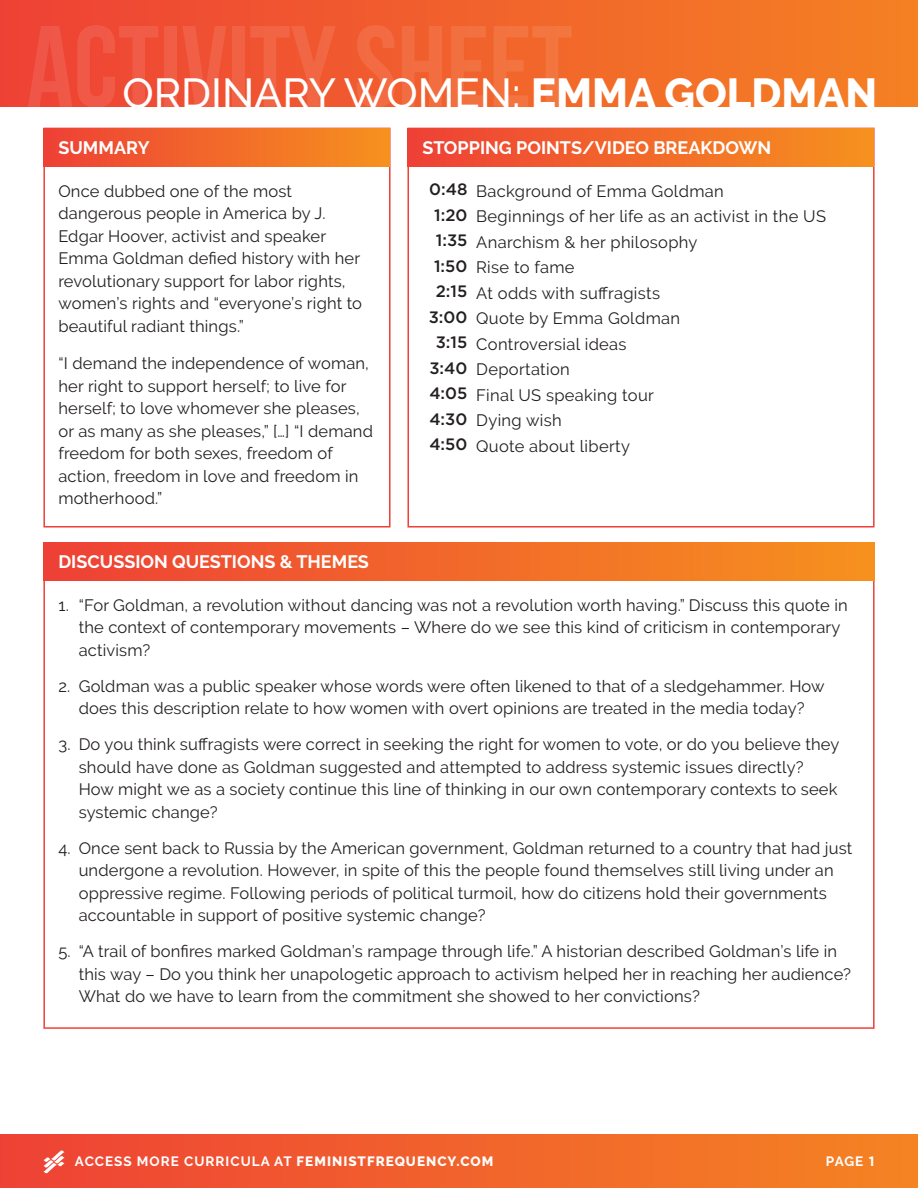
<style>
.page{position:relative;width:918px;height:1188px;background:#fff}
.page>*{position:absolute;margin:0;border:0;box-sizing:border-box;transform-origin:0 0}
.t1{font:700 115.35px "Bebas Neue";color:#fff}
.t2{font:500 41.85px "Raleway";color:#fff}
.t3{font:700 18px "Raleway";color:#fff}
.t4{font:16.5px/22.5px "Raleway";letter-spacing:.01em;color:#231f20}
.t5{font:500 16.5px "Gotham";color:#231f20}
.t6{font:700 13.5px "Raleway";letter-spacing:.075em;color:#fff}
.s1{font-weight:800}
.s2{font-family:"Gotham"}
</style>
<div class="page">
<div style="left:0;top:0;width:918px;height:107px;background:linear-gradient(to right,#ee4136,#f48123)"></div>
<div style="left:0;top:1134px;width:918px;height:54px;background:linear-gradient(to right,#ee4136,#f58322)"></div>
<svg style="left:43px;top:1150px;width:22px;height:23px"></svg>
<div style="left:43px;top:128px;width:348px;height:400px;border:2px solid #ee4036"></div>
<div style="left:43px;top:128px;width:346px;height:38px;background:linear-gradient(to right,#ee4036,#f6911e)"></div>
<div style="left:407px;top:128px;width:466px;height:38px;background:linear-gradient(to right,#ee4036,#f6911e)"></div>
<div style="left:43px;top:543px;width:832px;height:37px;background:linear-gradient(to right,#ee4036,#f6911e)"></div>
<h1 class="t1" style="left:27px;top:4px;width:547px">ACTIVITY SHEET</h1>
<p class="t2" style="left:122px;top:69px;width:756px">ORDINARY WOMEN: <span class="s1">EMMA GOLDMAN</span></p>
<p class="t3" style="left:58px;top:138px;width:93px">SUMMARY</p>
<p class="t3" style="left:422px;top:138px;width:350px">STOPPING POINTS/VIDEO BREAKDOWN</p>
<p class="t4" style="left:58px;top:180px;width:305px">Once dubbed one of the most dangerous people in America by J.<br>Edgar Hoover, activist and speaker Emma Goldman defied history with her revolutionary support for labor rights, women’s rights and “everyone’s right to beautiful radiant things.”</p>
<p class="t4" style="left:58px;top:352px;width:316px">“I demand the independence of woman, her right to support herself; to live for herself; to love whomever she pleases, or as many as she pleases,” […] “I demand freedom for both sexes, freedom of action, freedom in love and freedom in motherhood.”</p>
<p class="t5" style="left:429px;top:180px;width:40px">0:48</p>
<p class="t5" style="left:434px;top:205px;width:35px">1:20</p>
<p class="t5" style="left:436px;top:231px;width:33px">1:35</p>
<p class="t5" style="left:434px;top:256px;width:35px">1:50</p>
<p class="t5" style="left:436px;top:282px;width:33px">2:15</p>
<p class="t5" style="left:429px;top:307px;width:40px">3:00</p>
<p class="t5" style="left:436px;top:333px;width:33px">3:15</p>
<p class="t5" style="left:429px;top:358px;width:39px">3:40</p>
<p class="t5" style="left:429px;top:384px;width:40px">4:05</p>
<p class="t5" style="left:429px;top:409px;width:39px">4:30</p>
<p class="t5" style="left:429px;top:435px;width:40px">4:50</p>
<p class="t4" style="left:476px;top:180px;width:249px">Background of Emma Goldman</p>
<p class="t4" style="left:476px;top:205px;width:351px">Beginnings of her life as an activist in the US</p>
<p class="t4" style="left:476px;top:231px;width:223px">Anarchism &amp; her philosophy</p>
<p class="t4" style="left:476px;top:256px;width:100px">Rise to fame</p>
<p class="t4" style="left:476px;top:282px;width:185px">At odds with suffragists</p>
<p class="t4" style="left:476px;top:307px;width:205px">Quote by Emma Goldman</p>
<p class="t4" style="left:476px;top:333px;width:152px">Controversial ideas</p>
<p class="t4" style="left:476px;top:358px;width:95px">Deportation</p>
<p class="t4" style="left:476px;top:384px;width:179px">Final US speaking tour</p>
<p class="t4" style="left:476px;top:409px;width:87px">Dying wish</p>
<p class="t4" style="left:476px;top:435px;width:155px">Quote about liberty</p>
<p class="t3" style="left:58px;top:552px;width:312px">DISCUSSION QUESTIONS &amp; THEMES</p>
<p class="t4" style="left:79px;top:594px;width:771px;text-indent:-20px">1. “For Goldman, a revolution without dancing was not a revolution worth having.” Discuss this quote in the context of contemporary movements – Where do we see this kind of criticism in contemporary activism?</p>
<p class="t4" style="left:58px;top:675px;width:768px;text-align:center">2. Goldman was a public speaker whose words were often likened to that of a sledgehammer. How does this description relate to how women with overt opinions are treated in the media today?</p>
<p class="t4" style="left:79px;top:733px;width:762px;text-indent:-20px">3. Do you think suffragists were correct in seeking the right for women to vote, or do you believe they should have done as Goldman suggested and attempted to address systemic issues directly?<br>How might we as a society continue this line of thinking in our own contemporary contexts to seek systemic change?</p>
<p class="t4" style="left:79px;top:837px;width:775px;text-indent:-20px">4. Once sent back to Russia by the American government, Goldman returned to a country that had just undergone a revolution. However, in spite of this the people found themselves still living under an oppressive regime. Following periods of political turmoil, how do citizens hold their governments accountable in support of positive systemic change?</p>
<p class="t4" style="left:79px;top:940px;width:774px;text-indent:-20px">5. “A trail of bonfires marked Goldman’s rampage through life.” A historian described Goldman’s life in this way – Do you think her unapologetic approach to activism helped her in reaching her audience?<br>What do we have to learn from the commitment she showed to her convictions?</p>
<p class="t6" style="left:75px;top:1153px;width:420px">ACCESS MORE CURRICULA AT <span class="s1">FEMINISTFREQUENCY.COM</span></p>
<p class="t6" style="left:826px;top:1153px;width:50px">PAGE <span class="s2">1</span></p>
</div>
